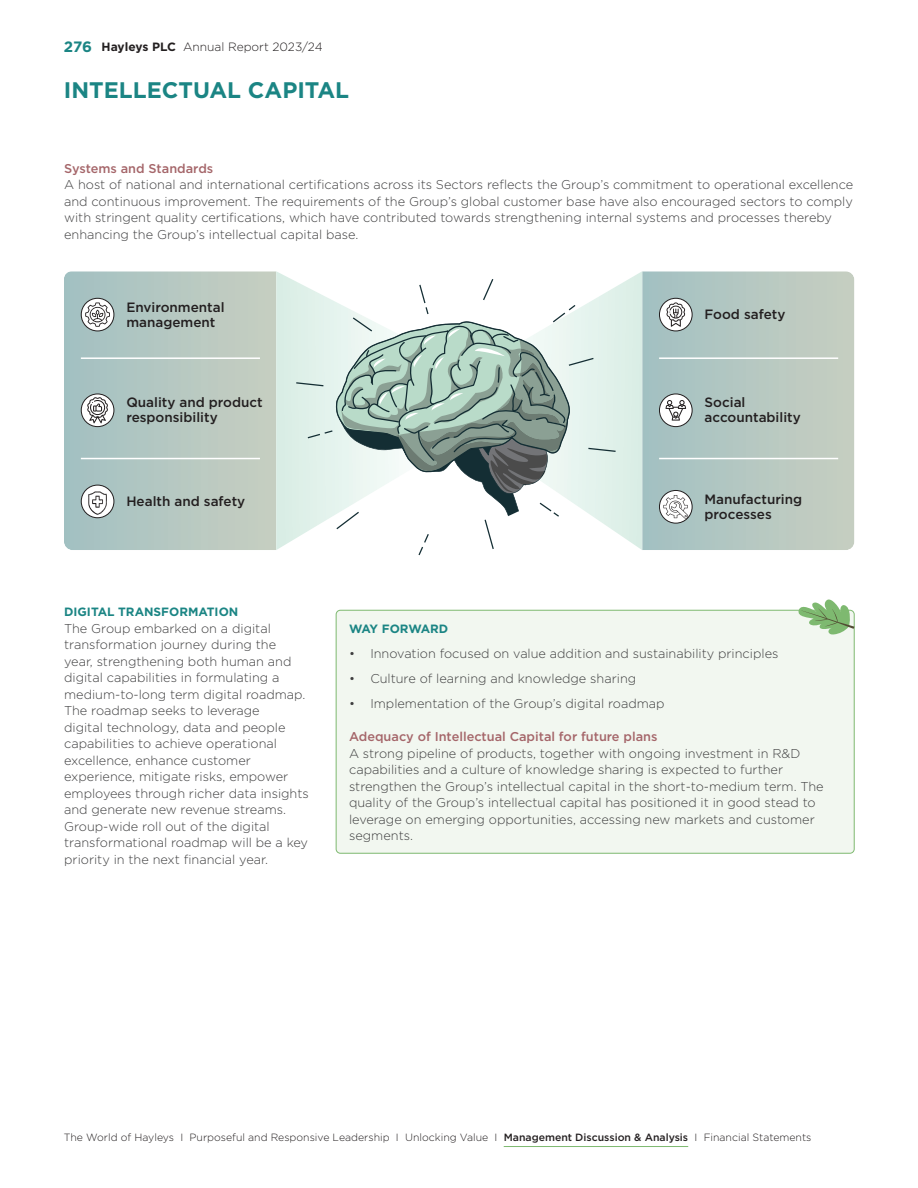
<style>
.page{position:relative;width:918px;height:1188px;background:#fff}
.page>*{position:absolute;margin:0;border:0;box-sizing:border-box;transform-origin:0 0}
.t1{font:700 22.5px "Gotham";color:#1b8584}
.t2{font:500 13.5px/15px "Gotham";color:#231f20}
.t3{font:300 12.75px/16.5px "Gotham";color:#3e3e3f}
.t4{font:500 12.75px "Gotham";color:#a5666a}
.t5{font:300 12px "Gotham";color:#231f20}
.t6{font:700 12px "Gotham";color:#1b8584}
.t7{font:300 10.5px "Gotham";color:#231f20}
.s1{font-weight:700;font-size:15px;color:#1b8584}
.s2{font-weight:700}
.s3{font-weight:500}
</style>
<div class="page">
<hr style="left:504px;top:1146px;width:184px;height:1px;background:#7eb970">
<svg style="left:64px;top:271px;width:212px;height:279px"></svg>
<svg style="left:642px;top:271px;width:212px;height:279px"></svg>
<div style="left:336px;top:610px;width:518px;height:243px;background:#f2f7f0;border-radius:4px"></div>
<div style="left:336px;top:610px;width:518px;height:243px;border:1px solid #7eb970;border-radius:4px"></div>
<svg style="left:796px;top:599px;width:58px;height:36px"></svg>
<svg style="left:81px;top:394px;width:33px;height:33px"></svg>
<div style="left:81px;top:394px;width:33px;height:33px;border:1px solid #231f20;border-radius:50%"></div>
<svg style="left:81px;top:298px;width:33px;height:33px"></svg>
<div style="left:81px;top:298px;width:33px;height:33px;border:1px solid #231f20;border-radius:50%"></div>
<svg style="left:81px;top:485px;width:33px;height:33px"></svg>
<div style="left:81px;top:485px;width:33px;height:33px;border:1px solid #231f20;border-radius:50%"></div>
<svg style="left:659px;top:394px;width:33px;height:33px"></svg>
<div style="left:659px;top:394px;width:34px;height:33px;border:1px solid #231f20;border-radius:50%"></div>
<svg style="left:659px;top:490px;width:33px;height:33px"></svg>
<div style="left:659px;top:490px;width:34px;height:34px;border:1px solid #231f20;border-radius:50%"></div>
<svg style="left:85px;top:302px;width:25px;height:25px"></svg>
<svg style="left:87px;top:397px;width:21px;height:26px"></svg>
<svg style="left:88px;top:491px;width:20px;height:26px"></svg>
<svg style="left:663px;top:495px;width:25px;height:24px"></svg>
<svg style="left:659px;top:298px;width:33px;height:33px"></svg>
<div style="left:659px;top:298px;width:34px;height:33px;border:1px solid #231f20;border-radius:50%"></div>
<svg style="left:667px;top:302px;width:18px;height:25px"></svg>
<svg style="left:665px;top:400px;width:21px;height:21px"></svg>
<svg style="left:276px;top:271px;width:366px;height:285px"></svg>
<hr style="left:81px;top:357px;width:179px;height:2px;background:#fff">
<hr style="left:659px;top:357px;width:179px;height:2px;background:#fff">
<hr style="left:81px;top:458px;width:179px;height:1px;background:#fff">
<hr style="left:659px;top:458px;width:179px;height:1px;background:#fff">
<p class="t5" style="left:64px;top:42px;width:260px"><span class="s1">276</span> <span class="s2">Hayleys PLC</span> Annual Report 2023/24</p>
<h1 class="t1" style="left:64px;top:81px;width:287px">INTELLECTUAL CAPITAL</h1>
<p class="t4" style="left:64px;top:163px;width:151px">Systems and Standards</p>
<p class="t3" style="left:64px;top:177px;width:791px">A host of national and international certifications across its Sectors reflects the Group’s commitment to operational excellence and continuous improvement. The requirements of the Group’s global customer base have also encouraged sectors to comply with stringent quality certifications, which have contributed towards strengthening internal systems and processes thereby enhancing the Group’s intellectual capital base.</p>
<p class="t2" style="left:126px;top:301px;width:100px">Environmental management</p>
<p class="t2" style="left:126px;top:396px;width:138px">Quality and product responsibility</p>
<p class="t2" style="left:126px;top:495px;width:120px">Health and safety</p>
<p class="t2" style="left:705px;top:308px;width:82px">Food safety</p>
<p class="t2" style="left:705px;top:396px;width:98px">Social accountability</p>
<p class="t2" style="left:705px;top:493px;width:99px">Manufacturing processes</p>
<p class="t6" style="left:64px;top:607px;width:176px">DIGITAL TRANSFORMATION</p>
<p class="t3" style="left:64px;top:621px;width:246px">The Group embarked on a digital transformation journey during the<br>year, strengthening both human and digital capabilities in formulating a medium-to-long term digital roadmap.<br>The roadmap seeks to leverage<br>digital technology, data and people capabilities to achieve operational excellence, enhance customer experience, mitigate risks, empower employees through richer data insights and generate new revenue streams.<br>Group-wide roll out of the digital transformational roadmap will be a key priority in the next financial year.</p>
<p class="t6" style="left:349px;top:624px;width:101px">WAY FORWARD</p>
<p class="t3" style="left:349px;top:646px;width:431px">• Innovation focused on value addition and sustainability principles</p>
<p class="t3" style="left:349px;top:671px;width:289px">• Culture of learning and knowledge sharing</p>
<p class="t3" style="left:349px;top:696px;width:317px">• Implementation of the Group’s digital roadmap</p>
<p class="t4" style="left:349px;top:732px;width:310px">Adequacy of Intellectual Capital for future plans</p>
<p class="t3" style="left:349px;top:746px;width:476px">A strong pipeline of products, together with ongoing investment in R&amp;D capabilities and a culture of knowledge sharing is expected to further strengthen the Group’s intellectual capital in the short-to-medium term. The quality of the Group’s intellectual capital has positioned it in good stead to leverage on emerging opportunities, accessing new markets and customer segments.</p>
<p class="t7" style="left:64px;top:1133px;width:749px">The World of Hayleys I Purposeful and Responsive Leadership I Unlocking Value I <span class="s3">Management Discussion &amp; Analysis</span> I Financial Statements</p>
</div>
